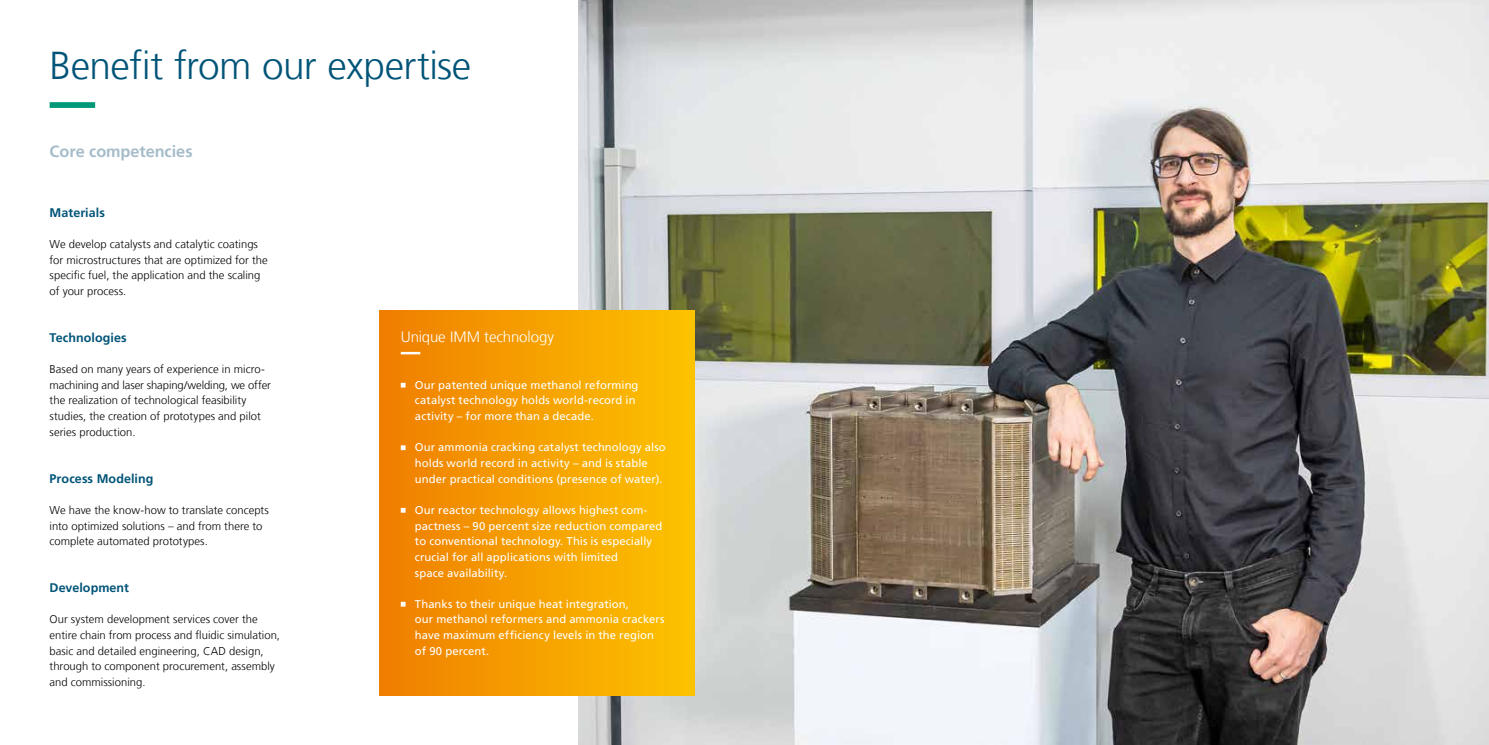
<style>
.page{position:relative;width:1489px;height:745px;background:#fff}
.page>*{position:absolute;margin:0;border:0;box-sizing:border-box;transform-origin:0 0}
.t1{font:300 38.75px "Frutiger LT Com";letter-spacing:-.015em;color:#005478}
.t2{font:700 16.25px "Frutiger LT Com";letter-spacing:-.005em;color:#a5bcca}
.t3{font:300 15px "Frutiger LT Com";letter-spacing:-.01em;color:#fff}
.t4{font:700 12.5px "Frutiger LT Com";letter-spacing:.005em;color:#005478}
.t5{font:300 11.25px/15.6px "Frutiger LT Com";color:#000}
.t6{font:11.25px/15.6px "Frutiger LT Com";letter-spacing:.005em;color:#fff}
</style>
<div class="page">
<img style="left:578px;top:0;width:910px;height:744px">
<div style="left:379px;top:310px;width:315px;height:384px;background:linear-gradient(to right,#ef7e00,#fdc300)"></div>
<svg style="left:401px;top:351px;width:272px;height:3px"></svg>
<svg style="left:401px;top:382px;width:272px;height:5px"></svg>
<svg style="left:401px;top:445px;width:272px;height:5px"></svg>
<svg style="left:401px;top:507px;width:272px;height:5px"></svg>
<svg style="left:401px;top:601px;width:272px;height:5px"></svg>
<svg style="left:50px;top:102px;width:46px;height:6px"></svg>
<h1 class="t1" style="left:50px;top:43px;width:423px">Benefit from our expertise</h1>
<h2 class="t2" style="left:50px;top:141px;width:144px">Core competencies</h2>
<p class="t4" style="left:50px;top:205px;width:57px">Materials</p>
<p class="t5" style="left:50px;top:236px;width:220px">We develop catalysts and catalytic coatings for microstructures that are optimized for the specific fuel, the application and the scaling of your process.</p>
<p class="t4" style="left:50px;top:330px;width:79px">Technologies</p>
<p class="t5" style="left:50px;top:361px;width:223px">Based on many years of experience in micro&shy;machining and laser shaping/welding, we offer the realization of technological feasibility studies, the creation of prototypes and pilot series production.</p>
<p class="t4" style="left:50px;top:470px;width:105px">Process Modeling</p>
<p class="t5" style="left:50px;top:502px;width:221px">We have the know-how to translate concepts into optimized solutions – and from there to complete automated prototypes.</p>
<p class="t4" style="left:50px;top:580px;width:81px">Development</p>
<p class="t5" style="left:50px;top:611px;width:232px">Our system development services cover the entire chain from process and fluidic simulation, basic and detailed engineering, CAD design, through to component procurement, assembly and commissioning.</p>
<h3 class="t3" style="left:401px;top:328px;width:155px">Unique IMM technology</h3>
<p class="t6" style="left:415px;top:377px;width:225px">Our patented unique methanol reforming catalyst technology holds world-record in activity – for more than a decade.</p>
<p class="t6" style="left:415px;top:439px;width:252px">Our ammonia cracking catalyst technology also holds world record in activity – and is stable under practical conditions (presence of water).</p>
<p class="t6" style="left:415px;top:502px;width:249px">Our reactor technology allows highest com&shy;pactness – 90 percent size reduction compared to conventional technology. This is especially crucial for all applications with limited<br>space availability.</p>
<p class="t6" style="left:415px;top:595px;width:251px">Thanks to their unique heat integration,<br>our methanol reformers and ammonia crackers have maximum efficiency levels in the region of 90 percent.</p>
</div>
